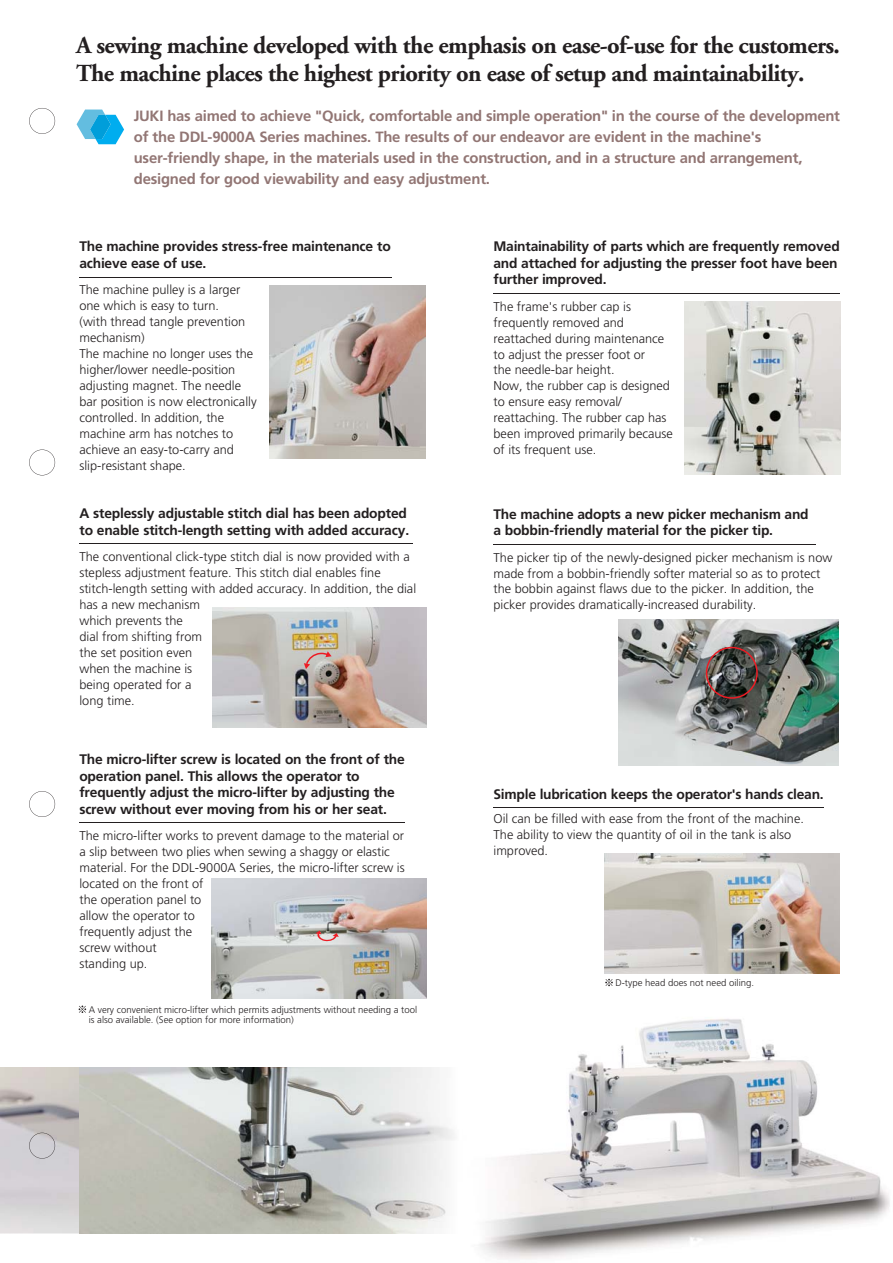
<style>
.page{position:relative;width:893px;height:1263px;background:#fff}
.page>*{position:absolute;margin:0;border:0;box-sizing:border-box;transform-origin:0 0}
.t1{font:700 24.45px/27.6px "Adobe Garamond";letter-spacing:-.025em;color:#231f20}
.t2{font:700 14.85px/21.1px "Frutiger";letter-spacing:-.015em;color:#927674}
.t3{font:700 13.8px/16.5px "Frutiger";letter-spacing:-.015em;color:#231f20}
.t4{font:300 12.75px/15.9px "Frutiger";color:#231f20}
.t5{font:300 9.6px/10.1px "Frutiger";color:#231f20}
</style>
<div class="page">
<img style="left:480px;top:1019px;width:410px;height:240px">
<img style="left:0;top:1067px;width:79px;height:167px">
<img style="left:79px;top:1067px;width:376px;height:167px">
<img style="left:270px;top:285px;width:156px;height:174px">
<img style="left:684px;top:301px;width:156px;height:174px">
<img style="left:604px;top:854px;width:236px;height:119px">
<hr style="left:79px;top:277px;width:313px;height:1px;background:#231f20">
<hr style="left:494px;top:293px;width:346px;height:1px;background:#231f20">
<hr style="left:494px;top:544px;width:322px;height:1px;background:#231f20">
<hr style="left:494px;top:808px;width:330px;height:1px;background:#231f20">
<hr style="left:79px;top:543px;width:334px;height:1px;background:#231f20">
<hr style="left:79px;top:822px;width:326px;height:1px;background:#231f20">
<img style="left:618px;top:619px;width:221px;height:147px">
<svg style="left:706px;top:647px;width:52px;height:52px"></svg>
<img style="left:212px;top:879px;width:214px;height:120px">
<svg style="left:315px;top:931px;width:24px;height:11px"></svg>
<img style="left:212px;top:608px;width:215px;height:119px">
<svg style="left:304px;top:651px;width:28px;height:18px"></svg>
<svg style="left:77px;top:110px;width:47px;height:34px"></svg>
<svg style="left:79px;top:1006px;width:7px;height:7px"></svg>
<svg style="left:605px;top:979px;width:8px;height:7px"></svg>
<svg style="left:29px;top:1133px;width:26px;height:26px"></svg>
<svg style="left:29px;top:791px;width:26px;height:26px"></svg>
<svg style="left:29px;top:450px;width:26px;height:25px"></svg>
<svg style="left:29px;top:108px;width:26px;height:26px"></svg>
<h1 class="t1" style="left:76px;top:34px;width:765px">A sewing machine developed with the emphasis on ease-of-use for the customers.<br>The machine places the highest priority on ease of setup and maintainability.</h1>
<p class="t2" style="left:134px;top:106px;width:708px">JUKI has aimed to achieve "Quick, comfortable and simple operation" in the course of the development of the DDL-9000A Series machines. The results of our endeavor are evident in the machine's user-friendly shape, in the materials used in the construction, and in a structure and arrangement, designed for good viewability and easy adjustment.</p>
<p class="t3" style="left:79px;top:240px;width:313px">The machine provides stress-free maintenance to achieve ease of use.</p>
<p class="t4" style="left:79px;top:283px;width:179px">The machine pulley is a larger one which is easy to turn.<br>(with thread tangle prevention mechanism)<br>The machine no longer uses the higher/lower needle-position adjusting magnet. The needle bar position is now electronically controlled. In addition, the machine arm has notches to achieve an easy-to-carry and slip-resistant shape.</p>
<p class="t3" style="left:79px;top:506px;width:331px">A steplessly adjustable stitch dial has been adopted to enable stitch-length setting with added accuracy.</p>
<p class="t4" style="left:79px;top:550px;width:338px">The conventional click-type stitch dial is now provided with a stepless adjustment feature. This stitch dial enables fine stitch-length setting with added accuracy. In addition, the dial has a new mechanism<br>which prevents the<br>dial from shifting from<br>the set position even<br>when the machine is<br>being operated for a<br>long time.</p>
<p class="t3" style="left:79px;top:752px;width:327px">The micro-lifter screw is located on the front of the operation panel. This allows the operator to frequently adjust the micro-lifter by adjusting the screw without ever moving from his or her seat.</p>
<p class="t4" style="left:79px;top:829px;width:327px">The micro-lifter works to prevent damage to the material or a slip between two plies when sewing a shaggy or elastic material. For the DDL-9000A Series, the micro-lifter screw is located on the front of<br>the operation panel to<br>allow the operator to<br>frequently adjust the<br>screw without<br>standing up.</p>
<p class="t5" style="left:89px;top:1005px;width:330px">A very convenient micro-lifter which permits adjustments without needing a tool is also available. (See option for more information)</p>
<p class="t3" style="left:493px;top:240px;width:348px">Maintainability of parts which are frequently removed and attached for adjusting the presser foot have been further improved.</p>
<p class="t4" style="left:493px;top:299px;width:181px">The frame's rubber cap is frequently removed and reattached during maintenance to adjust the presser foot or<br>the needle-bar height.<br>Now, the rubber cap is designed to ensure easy removal/ reattaching. The rubber cap has been improved primarily because of its frequent use.</p>
<p class="t3" style="left:493px;top:507px;width:317px">The machine adopts a new picker mechanism and a bobbin-friendly material for the picker tip.</p>
<p class="t4" style="left:493px;top:550px;width:340px">The picker tip of the newly-designed picker mechanism is now made from a bobbin-friendly softer material so as to protect the bobbin against flaws due to the picker. In addition, the picker provides dramatically-increased durability.</p>
<p class="t3" style="left:493px;top:787px;width:332px">Simple lubrication keeps the operator's hands clean.</p>
<p class="t4" style="left:493px;top:812px;width:312px">Oil can be filled with ease from the front of the machine.<br>The ability to view the quantity of oil in the tank is also improved.</p>
<p class="t5" style="left:615px;top:979px;width:140px">D-type head does not need oiling.</p>
</div>
